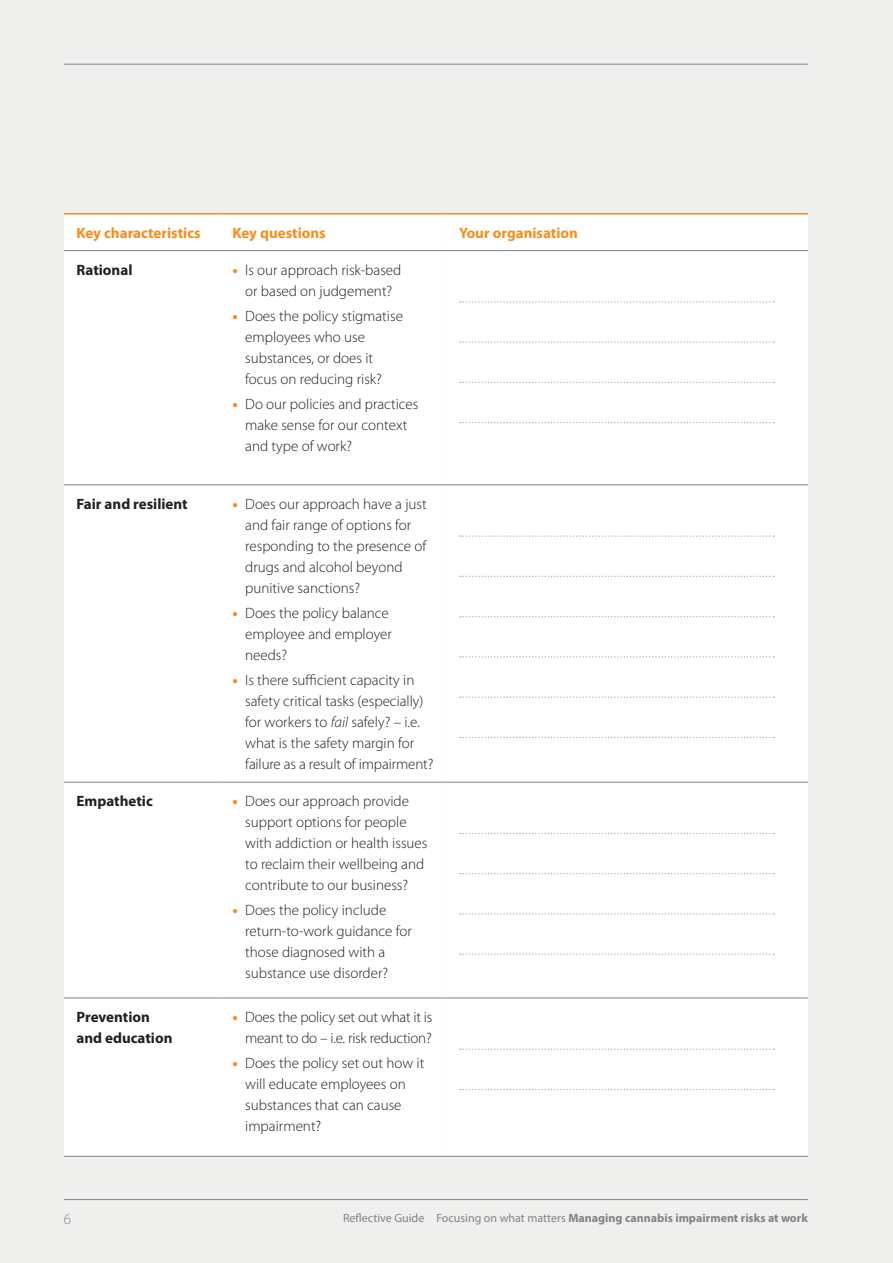
<style>
.page{position:relative;width:893px;height:1263px;background:#eff0ed}
.page>*{position:absolute;margin:0;border:0;box-sizing:border-box;transform-origin:0 0}
.t1{font:300 15px/21px "Myriad Pro";color:#231f20}
.Table_Body{font:700 15px/21px "Myriad Pro";color:#231f20}
.Table_Header{font:700 15px "Myriad Pro";color:#f68e1e}
.t2{font:300 15px "Myriad Pro";color:#808285}
.t3{font:700 12px "Myriad Pro";color:#808285}
.s1{font-weight:900;color:#f68e1e}
.s2{font-style:italic}
.s3{font-weight:400}
</style>
<div class="page">
<div style="left:64px;top:215px;width:382px;height:940px;background:#fff"></div>
<div style="left:446px;top:215px;width:362px;height:941px;background:#fff"></div>
<hr style="left:64px;top:213px;width:156px;height:2px;background:#f68e1e">
<hr style="left:220px;top:213px;width:226px;height:2px;background:#f68e1e">
<hr style="left:446px;top:213px;width:362px;height:2px;background:#f68e1e">
<hr style="left:64px;top:250px;width:156px;height:1px;background:#808285">
<hr style="left:220px;top:250px;width:226px;height:1px;background:#808285">
<hr style="left:446px;top:250px;width:362px;height:1px;background:#808285">
<hr style="left:64px;top:484px;width:156px;height:1px;background:#808285">
<hr style="left:220px;top:484px;width:226px;height:1px;background:#808285">
<hr style="left:446px;top:484px;width:362px;height:1px;background:#808285">
<hr style="left:64px;top:782px;width:156px;height:1px;background:#808285">
<hr style="left:220px;top:782px;width:226px;height:1px;background:#808285">
<hr style="left:446px;top:782px;width:362px;height:1px;background:#808285">
<hr style="left:64px;top:997px;width:156px;height:1px;background:#808285">
<hr style="left:220px;top:997px;width:226px;height:1px;background:#808285">
<hr style="left:446px;top:997px;width:362px;height:1px;background:#808285">
<hr style="left:64px;top:1156px;width:156px;height:1px;background:#808285">
<hr style="left:220px;top:1156px;width:226px;height:1px;background:#808285">
<hr style="left:446px;top:1156px;width:362px;height:1px;background:#808285">
<svg style="left:460px;top:301px;width:314px;height:2px"></svg>
<svg style="left:460px;top:341px;width:314px;height:2px"></svg>
<svg style="left:460px;top:382px;width:314px;height:1px"></svg>
<svg style="left:460px;top:422px;width:314px;height:1px"></svg>
<svg style="left:460px;top:535px;width:314px;height:2px"></svg>
<svg style="left:460px;top:576px;width:314px;height:1px"></svg>
<svg style="left:460px;top:616px;width:314px;height:1px"></svg>
<svg style="left:460px;top:656px;width:314px;height:2px"></svg>
<svg style="left:460px;top:696px;width:314px;height:2px"></svg>
<svg style="left:460px;top:737px;width:314px;height:1px"></svg>
<svg style="left:460px;top:833px;width:314px;height:1px"></svg>
<svg style="left:460px;top:873px;width:314px;height:1px"></svg>
<svg style="left:460px;top:913px;width:314px;height:2px"></svg>
<svg style="left:460px;top:953px;width:314px;height:2px"></svg>
<svg style="left:460px;top:1048px;width:314px;height:2px"></svg>
<svg style="left:460px;top:1089px;width:314px;height:1px"></svg>
<hr style="left:64px;top:1199px;width:744px;height:1px;background:#808285">
<hr style="left:64px;top:64px;width:744px;height:1px;background:#808285">
<p class="Table_Header" style="left:77px;top:223px;width:126px">Key characteristics</p>
<p class="Table_Header" style="left:232px;top:223px;width:95px">Key questions</p>
<p class="Table_Header" style="left:459px;top:223px;width:120px">Your organisation</p>
<p class="Table_Body" style="left:77px;top:258px;width:57px">Rational</p>
<p class="t1" style="left:232px;top:259px;width:170px;text-align:center"><span class="s1">•</span> Is our approach risk-based or based on judgement?</p>
<p class="t1" style="left:245px;top:306px;width:159px;text-indent:-13px"><span class="s1">•</span> Does the policy stigmatise employees who use substances, or does it focus on reducing risk?</p>
<p class="t1" style="left:245px;top:394px;width:175px;text-indent:-13px"><span class="s1">•</span> Do our policies and practices make sense for our context and type of work?</p>
<p class="Table_Body" style="left:77px;top:493px;width:113px">Fair and resilient</p>
<p class="t1" style="left:245px;top:494px;width:183px;text-indent:-13px"><span class="s1">•</span> Does our approach have a just and fair range of options for responding to the presence of drugs and alcohol beyond punitive sanctions?</p>
<p class="t1" style="left:245px;top:603px;width:148px;text-indent:-13px"><span class="s1">•</span> Does the policy balance employee and employer needs?</p>
<p class="t1" style="left:245px;top:670px;width:190px;text-indent:-13px"><span class="s1">•</span> Is there sufficient capacity in safety critical tasks (especially) for workers to <span class="s2">fail</span> safely? – i.e. what is the safety margin for failure as a result of impairment?</p>
<p class="Table_Body" style="left:77px;top:790px;width:78px">Empathetic</p>
<p class="t1" style="left:245px;top:791px;width:184px;text-indent:-13px"><span class="s1">•</span> Does our approach provide support options for people with addiction or health issues to reclaim their wellbeing and contribute to our business?</p>
<p class="t1" style="left:245px;top:900px;width:168px;text-indent:-13px"><span class="s1">•</span> Does the policy include return-to-work guidance for those diagnosed with a substance use disorder?</p>
<p class="Table_Body" style="left:77px;top:1006px;width:97px">Prevention and education</p>
<p class="t1" style="left:232px;top:1007px;width:201px;text-align:right"><span class="s1">•</span> Does the policy set out what it is meant to do – i.e. risk reduction?</p>
<p class="t1" style="left:245px;top:1053px;width:181px;text-indent:-13px"><span class="s1">•</span> Does the policy set out how it will educate employees on substances that can cause impairment?</p>
<p class="t2" style="left:64px;top:1211px;width:9px">6</p>
<p class="t3" style="left:343px;top:1210px;width:466px"><span class="s3">Reflective Guide Focusing on what matters</span> Managing cannabis impairment risks at work</p>
</div>
